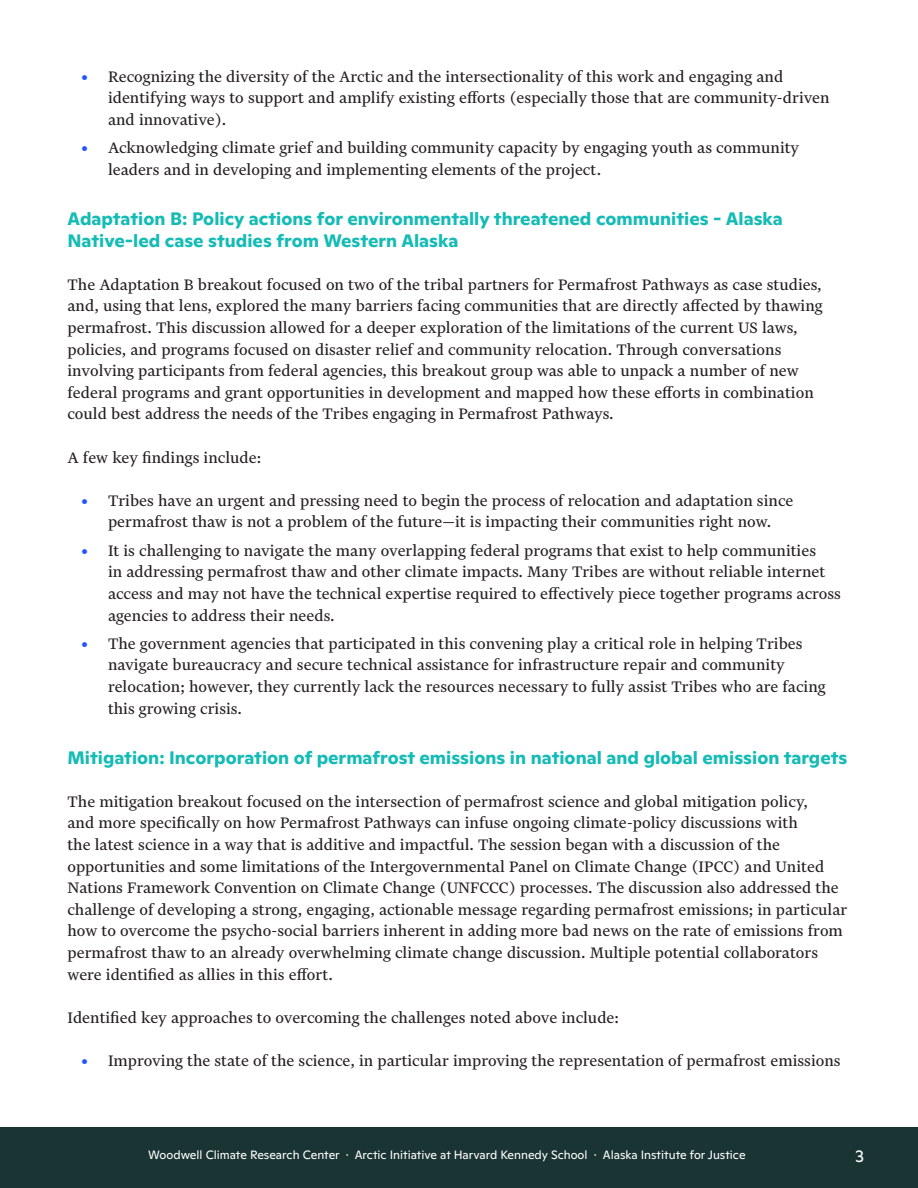
<style>
.page{position:relative;width:918px;height:1188px;background:#fff}
.page>*{position:absolute;margin:0;border:0;box-sizing:border-box;transform-origin:0 0}
.t1{font:18px/21.6px "Financier Text";color:#231f20}
.t2{font:700 18px/21.6px "Ginto Normal";color:#15bbb5}
.t3{font:18px "Gemeli Mono";color:#fff}
.t4{font:12px "Ginto Normal";color:#fff}
.s1{color:#2253ff}
</style>
<div class="page">
<div style="left:0;top:1128px;width:918px;height:60px;background:#193433"></div>
<p class="t1" style="left:108px;top:66px;width:723px;text-indent:-27px"><span class="s1">•</span> Recognizing the diversity of the Arctic and the intersectionality of this work and engaging and identifying ways to support and amplify existing efforts (especially those that are community-driven and innovative).</p>
<p class="t1" style="left:108px;top:137px;width:693px;text-indent:-27px"><span class="s1">•</span> Acknowledging climate grief and building community capacity by engaging youth as community leaders and in developing and implementing elements of the project.</p>
<p class="t2" style="left:68px;top:206px;width:717px">Adaptation B: Policy actions for environmentally threatened communities - Alaska<br>Native-led case studies from Western Alaska</p>
<p class="t1" style="left:68px;top:274px;width:757px">The Adaptation B breakout focused on two of the tribal partners for Permafrost Pathways as case studies, and, using that lens, explored the many barriers facing communities that are directly affected by thawing permafrost. This discussion allowed for a deeper exploration of the limitations of the current US laws, policies, and programs focused on disaster relief and community relocation. Through conversations involving participants from federal agencies, this breakout group was able to unpack a number of new federal programs and grant opportunities in development and mapped how these efforts in combination could best address the needs of the Tribes engaging in Permafrost Pathways.</p>
<p class="t1" style="left:68px;top:446px;width:195px">A few key findings include:</p>
<p class="t1" style="left:81px;top:490px;width:714px;text-align:center"><span class="s1">•</span> Tribes have an urgent and pressing need to begin the process of relocation and adaptation since permafrost thaw is not a problem of the future—it is impacting their communities right now.</p>
<p class="t1" style="left:108px;top:540px;width:735px;text-indent:-27px"><span class="s1">•</span> It is challenging to navigate the many overlapping federal programs that exist to help communities<br>in addressing permafrost thaw and other climate impacts. Many Tribes are without reliable internet access and may not have the technical expertise required to effectively piece together programs across agencies to address their needs.</p>
<p class="t1" style="left:108px;top:633px;width:719px;text-indent:-27px"><span class="s1">•</span> The government agencies that participated in this convening play a critical role in helping Tribes navigate bureaucracy and secure technical assistance for infrastructure repair and community relocation; however, they currently lack the resources necessary to fully assist Tribes who are facing this growing crisis.</p>
<p class="t2" style="left:68px;top:745px;width:781px">Mitigation: Incorporation of permafrost emissions in national and global emission targets</p>
<p class="t1" style="left:68px;top:791px;width:781px">The mitigation breakout focused on the intersection of permafrost science and global mitigation policy,<br>and more specifically on how Permafrost Pathways can infuse ongoing climate-policy discussions with<br>the latest science in a way that is additive and impactful. The session began with a discussion of the opportunities and some limitations of the Intergovernmental Panel on Climate Change (IPCC) and United Nations Framework Convention on Climate Change (UNFCCC) processes. The discussion also addressed the challenge of developing a strong, engaging, actionable message regarding permafrost emissions; in particular how to overcome the psycho-social barriers inherent in adding more bad news on the rate of emissions from permafrost thaw to an already overwhelming climate change discussion. Multiple potential collaborators were identified as allies in this effort.</p>
<p class="t1" style="left:68px;top:1007px;width:553px">Identified key approaches to overcoming the challenges noted above include:</p>
<p class="t1" style="left:81px;top:1050px;width:761px"><span class="s1">•</span> Improving the state of the science, in particular improving the representation of permafrost emissions</p>
<p class="t4" style="left:148px;top:1146px;width:599px">Woodwell Climate Research Center · Arctic Initiative at Harvard Kennedy School · Alaska Institute for Justice</p>
<p class="t3" style="left:855px;top:1143px;width:10px">3</p>
</div>
